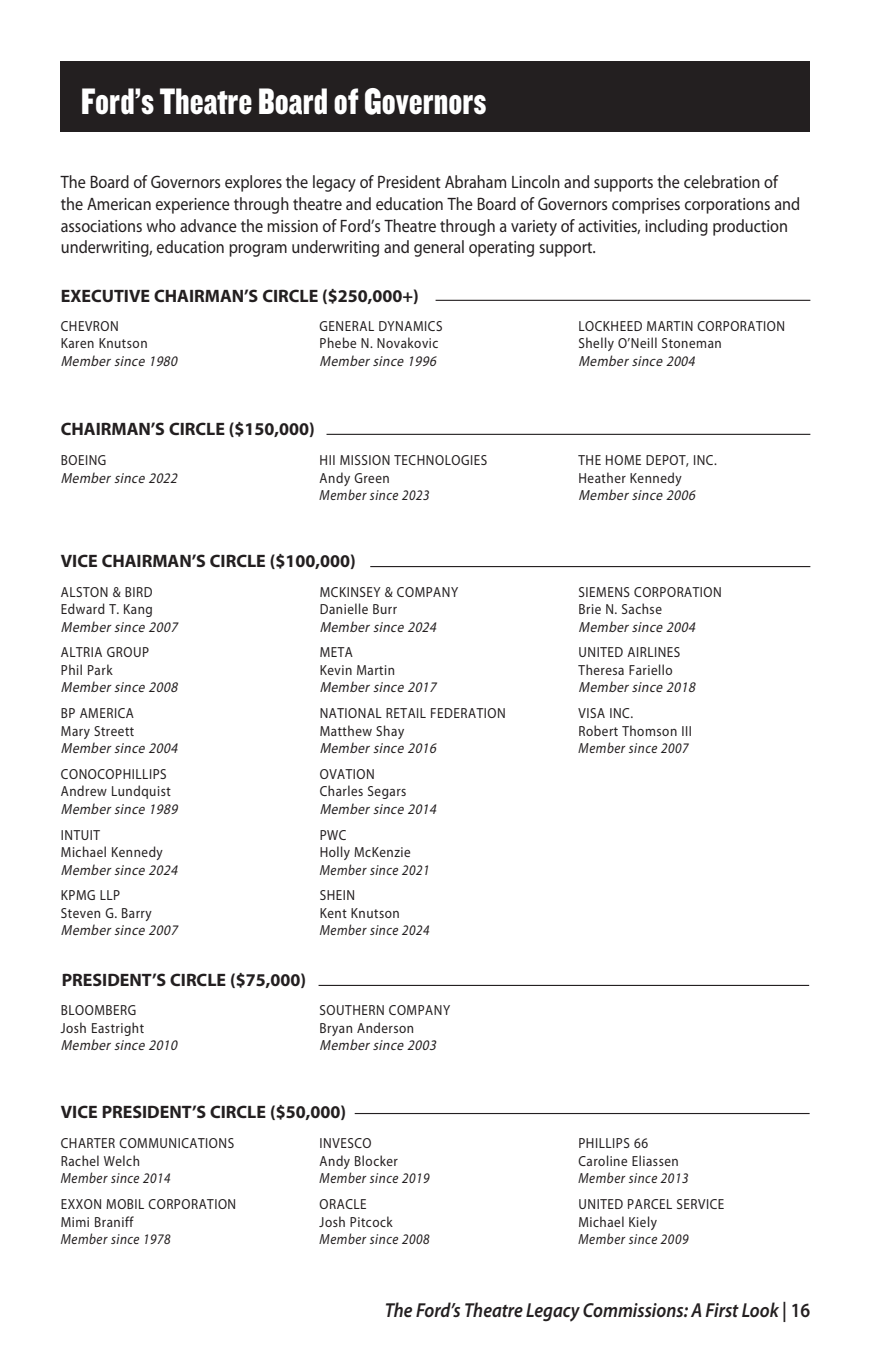
<style>
.page{position:relative;width:871px;height:1357px;background:#fff}
.page>*{position:absolute;margin:0;border:0;box-sizing:border-box;transform-origin:0 0}
.t1{font:38.25px "Knockout 70 Full Welterwt";color:#fff;scale:.9 1}
.t2{font:italic 600 20.25px "Myriad Pro";color:#231f20;scale:.9 1}
.t3{font:18px/21.6px "Myriad Pro";color:#231f20;scale:.9 1}
.t4{font:700 18px "Myriad Pro";color:#231f20}
.Organization{font:14.62px "Myriad Pro";letter-spacing:.04em;color:#231f20;scale:.9 1}
.Member_since{font:italic 14.62px "Myriad Pro";color:#231f20;scale:.9 1}
.Board_Name{font:14.62px/17.6px "Myriad Pro";letter-spacing:.04em;color:#231f20;scale:.9 1}
.Organization-2{font:italic 14.62px "Myriad Pro";letter-spacing:.04em;color:#231f20;scale:.9 1}
.s1{font-style:normal}
</style>
<div class="page">
<hr style="left:435px;top:300px;width:375px;height:1px;background:#231f20">
<hr style="left:326px;top:434px;width:484px;height:1px;background:#231f20">
<hr style="left:370px;top:566px;width:440px;height:1px;background:#231f20">
<hr style="left:318px;top:985px;width:491px;height:1px;background:#231f20">
<hr style="left:355px;top:1113px;width:454px;height:1px;background:#231f20">
<div style="left:61px;top:61px;width:749px;height:71px;background:#231f20"></div>
<h1 class="t1" style="left:81px;top:77px;width:167px">Section Title</h1>
<p class="t1" style="left:81px;top:77px;width:452px">Ford’s Theatre Board of Governors</p>
<p class="t3" style="left:61px;top:171px;width:823px">The Board of Governors explores the legacy of President Abraham Lincoln and supports the celebration of the American experience through theatre and education The Board of Governors comprises corporations and associations who advance the mission of Ford’s Theatre through a variety of activities, including production underwriting, education program underwriting and general operating support.</p>
<p class="t4" style="left:61px;top:284px;width:360px">EXECUTIVE CHAIRMAN’S CIRCLE ($250,000+)</p>
<p class="Organization" style="left:61px;top:317px;width:66px">CHEVRON</p>
<p class="Board_Name" style="left:61px;top:334px;width:98px">Karen Knutson</p>
<p class="Member_since" style="left:61px;top:352px;width:135px">Membersince 1980</p>
<p class="Organization" style="left:320px;top:317px;width:138px">GENERAL DYNAMICS</p>
<p class="Board_Name" style="left:320px;top:334px;width:133px">Phebe N. Novakovic</p>
<p class="Member_since" style="left:320px;top:352px;width:135px">Membersince 1996</p>
<p class="t4" style="left:61px;top:417px;width:256px">CHAIRMAN’S CIRCLE ($150,000)</p>
<p class="Organization" style="left:61px;top:451px;width:52px">BOEING</p>
<p class="Member_since" style="left:61px;top:469px;width:135px">Membersince 2022</p>
<p class="Organization" style="left:320px;top:451px;width:188px">HII MISSION TECHNOLOGIES</p>
<p class="Organization" style="left:320px;top:469px;width:79px">Andy Green</p>
<p class="Organization-2" style="left:320px;top:486px;width:124px">Member since 2023</p>
<p class="t4" style="left:61px;top:549px;width:296px">VICE CHAIRMAN’S CIRCLE ($100,000)</p>
<p class="Board_Name" style="left:61px;top:582px;width:104px">ALSTON &amp; BIRD<br>Edward T. Kang</p>
<p class="Member_since" style="left:61px;top:618px;width:135px">Membersince 2007</p>
<p class="Organization" style="left:61px;top:643px;width:99px">ALTRIA GROUP</p>
<p class="Board_Name" style="left:61px;top:661px;width:59px">Phil Park</p>
<p class="Member_since" style="left:61px;top:678px;width:135px">Membersince 2008</p>
<p class="Organization" style="left:61px;top:704px;width:83px">BP AMERICA</p>
<p class="Board_Name" style="left:61px;top:722px;width:83px">Mary Streett</p>
<p class="Member_since" style="left:61px;top:739px;width:135px">Membersince 2004</p>
<p class="Organization" style="left:61px;top:765px;width:119px">CONOCOPHILLIPS</p>
<p class="Board_Name" style="left:61px;top:782px;width:124px">Andrew Lundquist</p>
<p class="Member_since" style="left:61px;top:800px;width:135px">Membersince 1989</p>
<p class="Organization" style="left:61px;top:825px;width:45px">INTUIT</p>
<p class="Board_Name" style="left:61px;top:843px;width:115px">Michael Kennedy</p>
<p class="Member_since" style="left:61px;top:861px;width:135px">Membersince 2024</p>
<p class="Organization" style="left:61px;top:886px;width:68px">KPMG LLP</p>
<p class="Board_Name" style="left:61px;top:904px;width:102px">Steven G. Barry</p>
<p class="Member_since" style="left:61px;top:921px;width:135px">Membersince 2007</p>
<p class="t4" style="left:62px;top:968px;width:246px">PRESIDENT’S CIRCLE ($75,000)</p>
<p class="Organization" style="left:61px;top:1001px;width:85px">BLOOMBERG</p>
<p class="Board_Name" style="left:61px;top:1018px;width:94px">Josh Eastright</p>
<p class="Member_since" style="left:61px;top:1036px;width:135px">Membersince 2010</p>
<p class="Organization" style="left:320px;top:582px;width:155px">MCKINSEY &amp; COMPANY</p>
<p class="Board_Name" style="left:320px;top:600px;width:87px">Danielle Burr</p>
<p class="Member_since" style="left:320px;top:618px;width:135px">Membersince 2024</p>
<p class="Organization" style="left:320px;top:643px;width:38px">META</p>
<p class="Board_Name" style="left:320px;top:661px;width:85px">Kevin Martin</p>
<p class="Member_since" style="left:320px;top:678px;width:135px">Membersince 2017</p>
<p class="Organization" style="left:320px;top:704px;width:208px">NATIONAL RETAIL FEDERATION</p>
<p class="Board_Name" style="left:320px;top:722px;width:95px">Matthew Shay</p>
<p class="Member_since" style="left:320px;top:739px;width:135px">Membersince 2016</p>
<p class="Organization" style="left:320px;top:765px;width:63px">OVATION</p>
<p class="Board_Name" style="left:320px;top:782px;width:98px">Charles Segars</p>
<p class="Member_since" style="left:320px;top:800px;width:135px">Membersince 2014</p>
<p class="Organization" style="left:320px;top:825px;width:31px">PWC</p>
<p class="Organization" style="left:320px;top:843px;width:103px">Holly McKenzie</p>
<p class="Organization-2" style="left:320px;top:861px;width:124px">Member since 2021</p>
<p class="Organization" style="left:320px;top:886px;width:41px">SHEIN</p>
<p class="Organization" style="left:320px;top:904px;width:90px">Kent Knutson</p>
<p class="Organization-2" style="left:320px;top:921px;width:124px">Member since 2024</p>
<p class="Organization" style="left:320px;top:1001px;width:147px">SOUTHERN COMPANY</p>
<p class="Board_Name" style="left:320px;top:1018px;width:107px">Bryan Anderson</p>
<p class="Member_since" style="left:320px;top:1036px;width:135px">Membersince 2003</p>
<p class="t4" style="left:61px;top:1100px;width:287px">VICE PRESIDENT’S CIRCLE ($50,000)</p>
<p class="Organization" style="left:61px;top:1134px;width:194px">CHARTER COMMUNICATIONS</p>
<p class="Organization" style="left:61px;top:1152px;width:90px">Rachel Welch</p>
<p class="Organization-2" style="left:61px;top:1169px;width:124px">Member since 2014</p>
<p class="Organization" style="left:61px;top:1195px;width:197px">EXXON MOBIL CORPORATION</p>
<p class="Organization" style="left:61px;top:1212px;width:82px">Mimi Braniff</p>
<p class="Organization-2" style="left:61px;top:1230px;width:124px">Member since 1978</p>
<p class="Organization" style="left:320px;top:1134px;width:59px">INVESCO</p>
<p class="Organization" style="left:320px;top:1152px;width:88px">Andy Blocker</p>
<p class="Organization-2" style="left:320px;top:1169px;width:124px">Member since 2019</p>
<p class="Organization" style="left:320px;top:1195px;width:54px">ORACLE</p>
<p class="Organization" style="left:320px;top:1212px;width:83px">Josh Pitcock</p>
<p class="Organization-2" style="left:320px;top:1230px;width:124px">Member since 2008</p>
<p class="Organization" style="left:578px;top:317px;width:231px">LOCKHEED MARTIN CORPORATION</p>
<p class="Board_Name" style="left:578px;top:334px;width:161px">Shelly O’Neill Stoneman</p>
<p class="Member_since" style="left:578px;top:352px;width:135px">Membersince 2004</p>
<p class="Organization" style="left:578px;top:451px;width:155px">THE HOME DEPOT, INC.</p>
<p class="Board_Name" style="left:578px;top:469px;width:116px">Heather Kennedy</p>
<p class="Member_since" style="left:578px;top:486px;width:135px">Membersince 2006</p>
<p class="Organization" style="left:578px;top:582px;width:161px">SIEMENS CORPORATION</p>
<p class="Board_Name" style="left:578px;top:600px;width:94px">Brie N. Sachse</p>
<p class="Member_since" style="left:578px;top:618px;width:135px">Membersince 2004</p>
<p class="Organization" style="left:578px;top:643px;width:115px">UNITED AIRLINES</p>
<p class="Board_Name" style="left:578px;top:661px;width:106px">Theresa Fariello</p>
<p class="Member_since" style="left:578px;top:678px;width:135px">Membersince 2018</p>
<p class="Organization" style="left:578px;top:704px;width:62px">VISA INC.</p>
<p class="Organization" style="left:578px;top:722px;width:127px">Robert Thomson III</p>
<p class="Organization-2" style="left:578px;top:739px;width:124px">Member since 2007</p>
<p class="Organization" style="left:578px;top:1134px;width:79px">PHILLIPS 66</p>
<p class="Organization" style="left:578px;top:1152px;width:113px">Caroline Eliassen</p>
<p class="Organization-2" style="left:578px;top:1169px;width:124px">Member since 2013</p>
<p class="Organization" style="left:578px;top:1195px;width:164px">UNITED PARCEL SERVICE</p>
<p class="Organization" style="left:578px;top:1212px;width:89px">Michael Kiely</p>
<p class="Organization-2" style="left:578px;top:1230px;width:124px">Member since 2009</p>
<h2 class="t2" style="left:385px;top:1297px;width:474px">The Ford’s Theatre Legacy Commissions: A First Look <span class="s1">| 16</span></h2>
</div>
